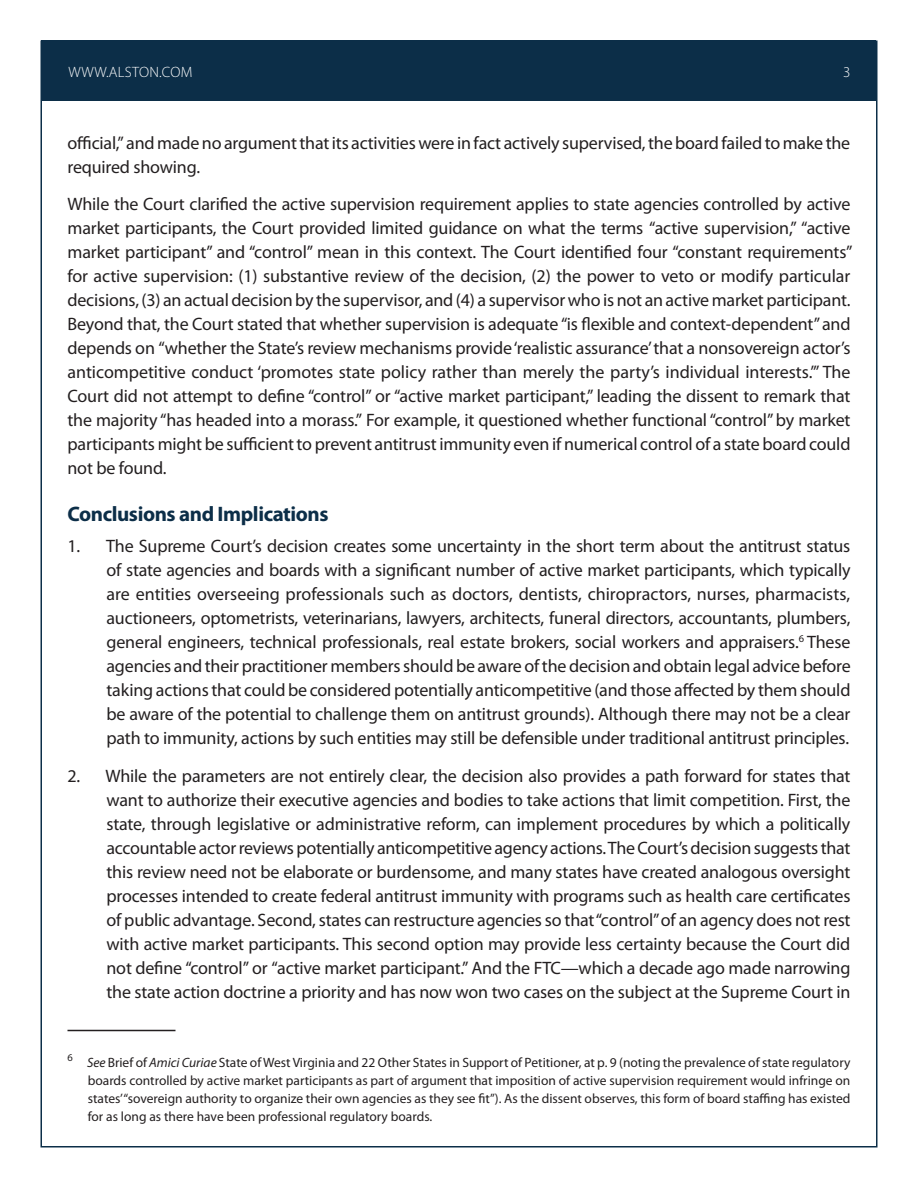
<style>
.page{position:relative;width:918px;height:1188px;background:#fff}
.page>*{position:absolute;margin:0;border:0;box-sizing:border-box;transform-origin:0 0}
.Head{font:700 21px "Myriad Pro";letter-spacing:-.02em;color:#0c2e48}
.Body_Text{font:18px/24px "Myriad Pro";letter-spacing:-.01em;color:#231f20}
.t1{font:300 15px "Myriad Pro";letter-spacing:.02em;color:#fff}
.Footnote{font:13.5px/18px "Myriad Pro";color:#231f20;text-align:justify}
.s1{font-style:italic}
</style>
<div class="page">
<div style="left:42px;top:40px;width:834px;height:61px;background:#0c2e48"></div>
<hr style="left:68px;top:1030px;width:108px;height:1px;background:#231f20">
<p class="t1" style="left:68px;top:63px;width:126px">WWW.ALSTON.COM</p>
<p class="t1" style="left:843px;top:63px;width:9px">3</p>
<p class="Body_Text" style="left:68px;top:130px;width:784px">official,” and made no argument that its activities were in fact actively supervised, the board failed to make the required showing.</p>
<p class="Body_Text" style="left:68px;top:192px;width:786px">While the Court clarified the active supervision requirement applies to state agencies controlled by active market participants, the Court provided limited guidance on what the terms “active supervision,” “active market participant” and “control” mean in this context. The Court identified four “constant requirements” for active supervision: (1) substantive review of the decision, (2) the power to veto or modify particular decisions, (3) an actual decision by the supervisor, and (4) a supervisor who is not an active market participant.<br>Beyond that, the Court stated that whether supervision is adequate “is flexible and context-dependent” and depends on “whether the State’s review mechanisms provide ‘realistic assurance’ that a nonsovereign actor’s anticompetitive conduct ‘promotes state policy rather than merely the party’s individual interests.’” The Court did not attempt to define “control” or “active market participant,” leading the dissent to remark that the majority “has headed into a morass.” For example, it questioned whether functional “control” by market participants might be sufficient to prevent antitrust immunity even if numerical control of a state board could not be found.</p>
<p class="Head" style="left:68px;top:500px;width:263px">Conclusions and Implications</p>
<p class="Body_Text" style="left:106px;top:534px;width:746px;text-align:justify;text-indent:-39px">1. The Supreme Court’s decision creates some uncertainty in the short term about the antitrust status of state agencies and boards with a significant number of active market participants, which typically are entities overseeing professionals such as doctors, dentists, chiropractors, nurses, pharmacists, auctioneers, optometrists, veterinarians, lawyers, architects, funeral directors, accountants, plumbers, general engineers, technical professionals, real estate brokers, social workers and appraisers.<sup>6</sup> These agencies and their practitioner members should be aware of the decision and obtain legal advice before taking actions that could be considered potentially anticompetitive (and those affected by them should be aware of the potential to challenge them on antitrust grounds). Although there may not be a clear path to immunity, actions by such entities may still be defensible under traditional antitrust principles.</p>
<p class="Body_Text" style="left:107px;top:763px;width:746px;text-align:justify;text-indent:-39px">2. While the parameters are not entirely clear, the decision also provides a path forward for states that want to authorize their executive agencies and bodies to take actions that limit competition. First, the state, through legislative or administrative reform, can implement procedures by which a politically accountable actor reviews potentially anticompetitive agency actions. The Court’s decision suggests that this review need not be elaborate or burdensome, and many states have created analogous oversight processes intended to create federal antitrust immunity with programs such as health care certificates of public advantage. Second, states can restructure agencies so that “control” of an agency does not rest with active market participants. This second option may provide less certainty because the Court did not define “control” or “active market participant.” And the FTC—which a decade ago made narrowing the state action doctrine a priority and has now won two cases on the subject at the Supreme Court in</p>
<p class="Footnote" style="left:88px;top:1053px;width:764px;text-indent:-20px"><sup>6</sup> <span class="s1">See</span> Brief of <span class="s1">Amici Curiae</span> State of West Virginia and 22 Other States in Support of Petitioner, at p. 9 (noting the prevalence of state regulatory boards controlled by active market participants as part of argument that imposition of active supervision requirement would infringe on states’“sovereign authority to organize their own agencies as they see fit”). As the dissent observes, this form of board staffing has existed for as long as there have been professional regulatory boards.</p>
</div>
